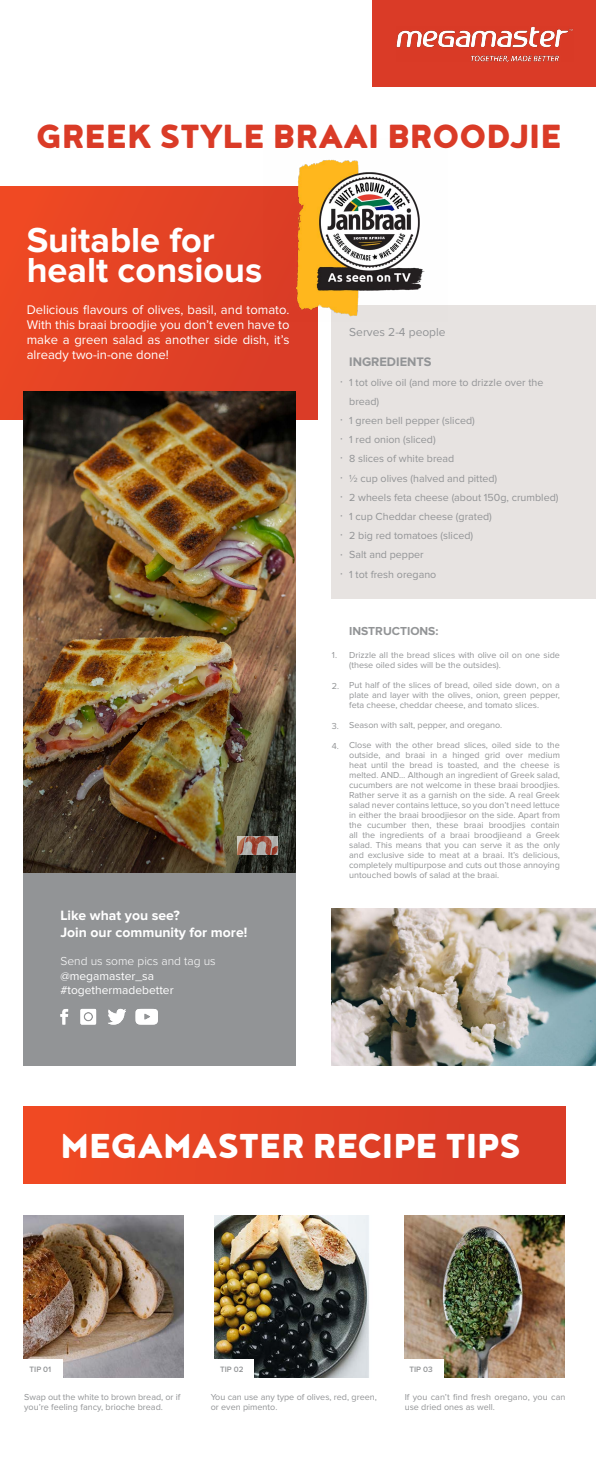
<style>
.page{position:relative;width:596px;height:1475px;background:#fff}
.page>*{position:absolute;margin:0;border:0;box-sizing:border-box;transform-origin:0 0}
.t1{font:900 42.4px "Noyh";color:#fff}
.t2{font:900 41px "Noyh";color:#da3b27}
.t3{font:700 36px/30px "Proxima Nova";color:#fff}
.t4{font:700 14px/16.8px "Proxima Nova";color:#fff}
.t5{font:13px/15px "Proxima Nova";color:#fff;text-align:justify}
.t6{font:700 12.8px "Proxima Nova";color:#929496}
.t7{font:12px/14.4px "Proxima Nova";color:#fff}
.t8{font:300 12px "Proxima Nova";color:#fff}
.t9{font:12px "Proxima Nova";color:#929496}
.t10{font:700 12px "Proxima Nova";color:#929496}
.t11{font:12px/19.2px "Minion Pro";color:#929496;text-align:justify}
.t12{font:10.7px/19.2px "Proxima Nova";color:#929496}
.t13{font:9px/10px "Proxima Nova";color:#929496}
.t14{font:600 8px "Proxima Nova";color:#929496}
</style>
<div class="page">
<div style="left:332px;top:305px;width:263px;height:293px;background:#e7e3e1"></div>
<div style="left:0;top:186px;width:317px;height:233px;background:#e44325"></div>
<div style="left:372px;top:0;width:223px;height:87px;background:#da3b27"></div>
<div style="left:24px;top:1105px;width:541px;height:78px;background:linear-gradient(to right,#ef4a23,#d63a28)"></div>
<img style="left:396px;top:27px;width:177px;height:35px">
<div style="left:24px;top:872px;width:271px;height:193px;background:#929496"></div>
<img style="left:24px;top:1215px;width:159px;height:161px">
<img style="left:214px;top:1215px;width:155px;height:161px">
<img style="left:404px;top:1215px;width:160px;height:161px">
<div style="left:19px;top:1358px;width:44px;height:21px;background:#fff"></div>
<div style="left:214px;top:1358px;width:39px;height:21px;background:#fff"></div>
<div style="left:404px;top:1358px;width:39px;height:21px;background:#fff"></div>
<svg style="left:108px;top:1008px;width:18px;height:16px"></svg>
<svg style="left:80px;top:1008px;width:16px;height:16px"></svg>
<svg style="left:60px;top:1009px;width:8px;height:15px"></svg>
<svg style="left:135px;top:1008px;width:23px;height:16px"></svg>
<img style="left:24px;top:391px;width:271px;height:481px">
<img style="left:237px;top:836px;width:40px;height:18px">
<img style="left:276px;top:159px;width:149px;height:163px">
<img style="left:332px;top:908px;width:263px;height:157px">
<h2 class="t2" style="left:36px;top:111px;width:527px">GREEK STYLE BRAAI BROODJIE</h2>
<h3 class="t3" style="left:27px;top:227px;width:237px">Suitable for healt consious</h3>
<h3 class="t5" style="left:27px;top:302px;width:264px">Delicious flavours of olives, basil, and tomato.<br>With this braai broodjie you don’t even have to make a green salad as another side dish, it’s already two-in-one done!</h3>
<h3 class="t4" style="left:60px;top:907px;width:188px">Like what you see?<br>Join our community for more!</h3>
<h3 class="t8" style="left:60px;top:955px;width:157px">Send us some pics and tag us</h3>
<h3 class="t7" style="left:60px;top:968px;width:115px">@megamaster_sa #togethermadebetter</h3>
<h3 class="t9" style="left:349px;top:326px;width:98px">Serves 2-4 people</h3>
<h3 class="t6" style="left:349px;top:356px;width:84px">INGREDIENTS</h3>
<p class="t12" style="left:349px;top:373px;width:211px">1 tot olive oil (and more to drizzle over the bread)<br>1 green bell pepper (sliced)<br>1 red onion (sliced)<br>8 slices of white bread<br>½ cup olives (halved and pitted)<br>2 wheels feta cheese (about 150g, crumbled)<br>1 cup Cheddar cheese (grated)<br>2 big red tomatoes (sliced)<br>Salt and pepper<br>1 tot fresh oregano</p>
<h3 class="t11" style="left:340px;top:372px;width:4px">·</h3>
<h3 class="t11" style="left:340px;top:410px;width:4px">· · · · · · · · ·</h3>
<p class="t13" style="left:332px;top:650px;width:7px">1.</p>
<p class="t13" style="left:332px;top:680px;width:9px">2.</p>
<p class="t13" style="left:332px;top:720px;width:9px">3.</p>
<p class="t13" style="left:332px;top:740px;width:9px">4.</p>
<h3 class="t10" style="left:349px;top:625px;width:91px">INSTRUCTIONS:</h3>
<p class="t13" style="left:349px;top:650px;width:212px">Drizzle all the bread slices with olive oil on one side (these oiled sides will be the outsides).</p>
<p class="t13" style="left:349px;top:680px;width:212px;text-align:justify">Put half of the slices of bread, oiled side down, on a plate and layer with the olives, onion, green pepper, feta cheese, cheddar cheese, and tomato slices.</p>
<p class="t13" style="left:349px;top:720px;width:154px">Season with salt, pepper, and oregano.</p>
<p class="t13" style="left:349px;top:740px;width:212px;text-align:justify">Close with the other bread slices, oiled side to the outside, and braai in a hinged grid over medium heat until the bread is toasted, and the cheese is melted. AND… Although an ingredient of Greek salad, cucumbers are not welcome in these braai broodjies.<br>Rather serve it as a garnish on the side. A real Greek salad never contains lettuce, so you don’t need lettuce in either the braai broodjiesor on the side. Apart from the cucumber then, these braai broodjies contain all the ingredients of a braai broodjieand a Greek salad. This means that you can serve it as the only and exclusive side to meat at a braai. It’s delicious, completely multipurpose and cuts out those annoying untouched bowls of salad at the braai.</p>
<h1 class="t1" style="left:61px;top:1119px;width:461px">MEGAMASTER RECIPE TIPS</h1>
<p class="t14" style="left:30px;top:1364px;width:23px">TIP 01</p>
<p class="t14" style="left:220px;top:1364px;width:25px">TIP 02</p>
<p class="t14" style="left:409px;top:1364px;width:25px">TIP 03</p>
<p class="t13" style="left:24px;top:1391px;width:157px;line-height:10.8px">Swap out the white to brown bread, or if you’re feeling fancy, brioche bread.</p>
<p class="t13" style="left:211px;top:1391px;width:167px;line-height:10.8px">You can use any type of olives, red, green, or even pimento.</p>
<p class="t13" style="left:404px;top:1391px;width:162px;line-height:10.8px">If you can’t find fresh oregano, you can use dried ones as well.</p>
</div>
